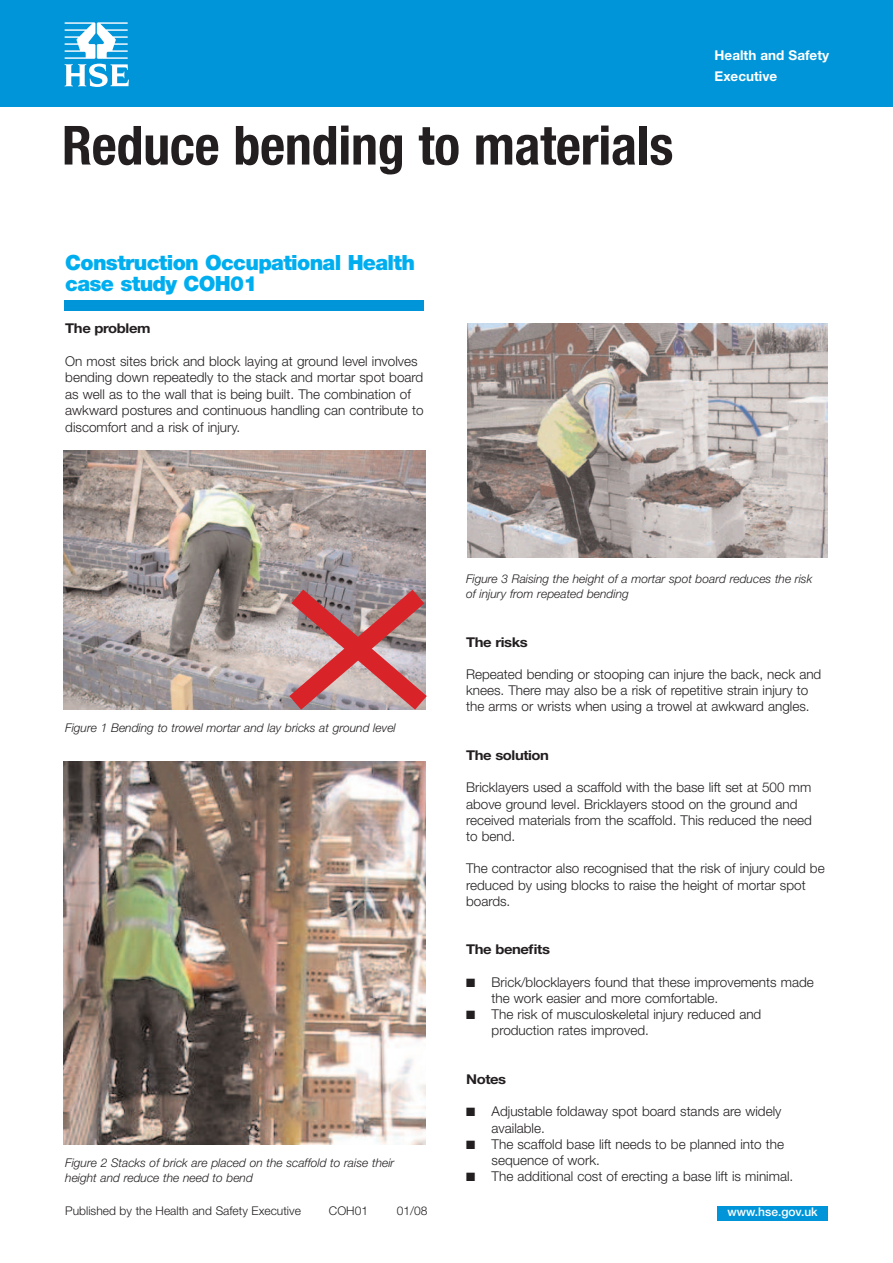
<style>
.page{position:relative;width:893px;height:1263px;background:#fff}
.page>*{position:absolute;margin:0;border:0;box-sizing:border-box;transform-origin:0 0}
.t1{font:700 condensed 54px "Helvetica Neue";letter-spacing:-.005em;color:#231f20}
.t2{font:900 21px/21px "Helvetica Neue";letter-spacing:-.035em;color:#00aeef}
.t3{font:300 13.5px/16.2px "Helvetica Neue";color:#231f20}
.t4{font:700 13.5px "Helvetica Neue";letter-spacing:-.03em;color:#231f20;scale:1.1 1}
.t5{font:700 13.5px/21px "Helvetica Neue";color:#fff}
.t6{font:italic 300 12px/15px "Helvetica Neue";color:#231f20}
.t7{font:300 12px "Helvetica Neue";color:#231f20}
.t8{font:500 12px "Helvetica Neue";color:#fff}
</style>
<div class="page">
<img style="left:64px;top:450px;width:361px;height:259px">
<div style="left:65px;top:300px;width:359px;height:11px;background:#0095d9"></div>
<div style="left:0;top:0;width:893px;height:106px;background:#0095d9"></div>
<svg style="left:65px;top:22px;width:64px;height:65px"></svg>
<img style="left:468px;top:323px;width:359px;height:235px">
<img style="left:64px;top:761px;width:361px;height:384px">
<div style="left:717px;top:1205px;width:111px;height:15px;background:#0095d9"></div>
<svg style="left:270px;top:571px;width:157px;height:139px;background:#ba8689"></svg>
<h1 class="t1" style="left:62px;top:126px;width:613px">Reduce bending to materials</h1>
<h2 class="t2" style="left:65px;top:253px;width:351px">Construction Occupational Health case study COH01</h2>
<p class="t4" style="left:65px;top:323px;width:79px">The problem</p>
<p class="t3" style="left:65px;top:354px;width:360px">On most sites brick and block laying at ground level involves bending down repeatedly to the stack and mortar spot board as well as to the wall that is being built. The combination of awkward postures and continuous handling can contribute to discomfort and a risk of injury.</p>
<p class="t5" style="left:715px;top:45px;width:116px">Health and Safety<br>Executive</p>
<p class="t6" style="left:65px;top:721px;width:332px">Figure 1 Bending to trowel mortar and lay bricks at ground level</p>
<p class="t6" style="left:65px;top:1156px;width:331px">Figure 2 Stacks of brick are placed on the scaffold to raise their height and reduce the need to bend</p>
<p class="t6" style="left:466px;top:572px;width:348px">Figure 3 Raising the height of a mortar spot board reduces the risk of injury from repeated bending</p>
<p class="t4" style="left:466px;top:637px;width:58px">The risks</p>
<p class="t3" style="left:466px;top:667px;width:357px">Repeated bending or stooping can injure the back, neck and knees. There may also be a risk of repetitive strain injury to the arms or wrists when using a trowel at awkward angles.</p>
<p class="t4" style="left:466px;top:750px;width:77px">The solution</p>
<p class="t3" style="left:466px;top:781px;width:347px">Bricklayers used a scaffold with the base lift set at 500 mm above ground level. Bricklayers stood on the ground and received materials from the scaffold. This reduced the need to bend.</p>
<p class="t3" style="left:466px;top:862px;width:360px">The contractor also recognised that the risk of injury could be reduced by using blocks to raise the height of mortar spot boards.</p>
<p class="t4" style="left:466px;top:945px;width:78px">The benefits</p>
<p class="t3" style="left:492px;top:975px;width:324px;text-indent:-26px">■ Brick/blocklayers found that these improvements made the work easier and more comfortable.</p>
<p class="t3" style="left:492px;top:1007px;width:271px;text-indent:-26px">■ The risk of musculoskeletal injury reduced and production rates improved.</p>
<p class="t4" style="left:466px;top:1074px;width:38px">Notes</p>
<p class="t3" style="left:492px;top:1105px;width:291px;text-indent:-26px">■ Adjustable foldaway spot board stands are widely available.</p>
<p class="t3" style="left:492px;top:1137px;width:294px;text-indent:-26px">■ The scaffold base lift needs to be planned into the sequence of work.</p>
<p class="t3" style="left:466px;top:1169px;width:329px">■ The additional cost of erecting a base lift is minimal.</p>
<p class="t7" style="left:65px;top:1206px;width:237px">Published by the Health and Safety Executive</p>
<p class="t7" style="left:329px;top:1206px;width:41px">COH01</p>
<p class="t7" style="left:397px;top:1206px;width:32px">01/08</p>
<p class="t8" style="left:728px;top:1207px;width:92px">www.hse.gov.uk</p>
</div>
